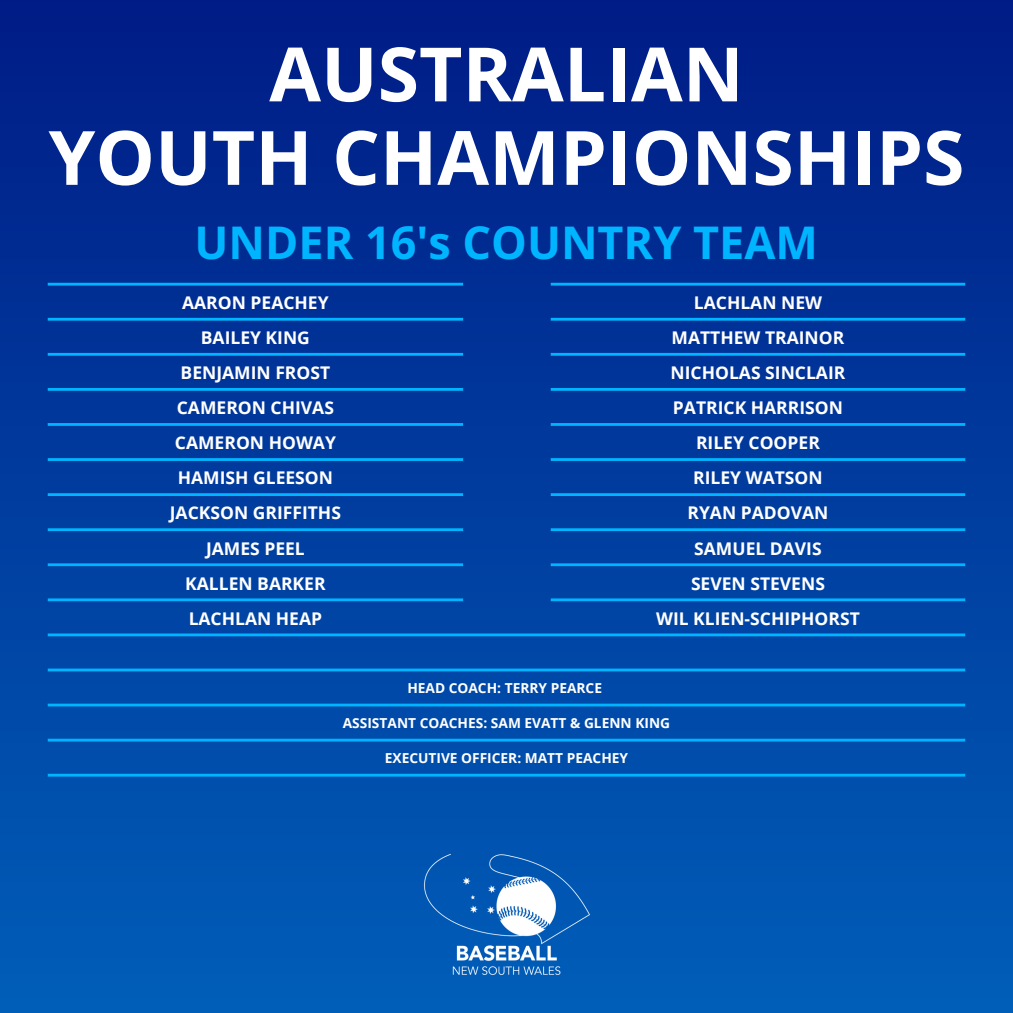
<style>
.page{position:relative;width:1013px;height:1013px;background:#fff}
.page>*{position:absolute;margin:0;border:0;box-sizing:border-box;transform-origin:0 0}
.t1{font:700 75px/83.5px "Open Sans";color:#fff;text-align:center}
.t2{font:700 45px "Open Sans";color:#00b5ff}
.t3{font:700 17.5px "Open Sans";color:#fff}
.t4{font:700 13.75px "Open Sans";color:#fff}
</style>
<div class="page">
<div style="left:0;top:0;width:1012px;height:1012px;background:linear-gradient(to bottom,#001c86,#005fb9)"></div>
<hr style="left:48px;top:283px;width:415px;height:2px;background:#00b5ff">
<hr style="left:550px;top:283px;width:415px;height:2px;background:#00b5ff">
<hr style="left:48px;top:318px;width:415px;height:2px;background:#00b5ff">
<hr style="left:550px;top:318px;width:415px;height:2px;background:#00b5ff">
<hr style="left:48px;top:353px;width:415px;height:3px;background:#00b5ff">
<hr style="left:550px;top:353px;width:415px;height:3px;background:#00b5ff">
<hr style="left:48px;top:388px;width:415px;height:3px;background:#00b5ff">
<hr style="left:550px;top:388px;width:415px;height:3px;background:#00b5ff">
<hr style="left:48px;top:423px;width:415px;height:3px;background:#00b5ff">
<hr style="left:550px;top:423px;width:415px;height:3px;background:#00b5ff">
<hr style="left:48px;top:458px;width:415px;height:3px;background:#00b5ff">
<hr style="left:550px;top:458px;width:415px;height:3px;background:#00b5ff">
<hr style="left:48px;top:493px;width:415px;height:3px;background:#00b5ff">
<hr style="left:550px;top:493px;width:415px;height:3px;background:#00b5ff">
<hr style="left:48px;top:528px;width:415px;height:3px;background:#00b5ff">
<hr style="left:550px;top:528px;width:415px;height:3px;background:#00b5ff">
<hr style="left:48px;top:563px;width:415px;height:3px;background:#00b5ff">
<hr style="left:550px;top:563px;width:415px;height:3px;background:#00b5ff">
<hr style="left:48px;top:598px;width:415px;height:3px;background:#00b5ff">
<hr style="left:550px;top:598px;width:415px;height:3px;background:#00b5ff">
<hr style="left:48px;top:633px;width:917px;height:3px;background:#00b5ff">
<hr style="left:48px;top:668px;width:917px;height:3px;background:#00b5ff">
<hr style="left:48px;top:703px;width:917px;height:3px;background:#00b5ff">
<hr style="left:48px;top:738px;width:917px;height:3px;background:#00b5ff">
<hr style="left:48px;top:773px;width:917px;height:3px;background:#00b5ff">
<img style="left:414px;top:833px;width:184px;height:156px">
<h1 class="t1" style="left:49px;top:30px;width:917px">AUSTRALIAN<br>YOUTH CHAMPIONSHIPS</h1>
<h2 class="t2" style="left:195px;top:211px;width:624px">UNDER 16's COUNTRY TEAM</h2>
<p class="t3" style="left:182px;top:290px;width:148px">AARON PEACHEY</p>
<p class="t3" style="left:694px;top:290px;width:130px">LACHLAN NEW</p>
<p class="t3" style="left:201px;top:325px;width:111px">BAILEY KING</p>
<p class="t3" style="left:671px;top:325px;width:174px">MATTHEW TRAINOR</p>
<p class="t3" style="left:181px;top:360px;width:151px">BENJAMIN FROST</p>
<p class="t3" style="left:670px;top:360px;width:176px">NICHOLAS SINCLAIR</p>
<p class="t3" style="left:177px;top:395px;width:159px">CAMERON CHIVAS</p>
<p class="t3" style="left:673px;top:395px;width:171px">PATRICK HARRISON</p>
<p class="t3" style="left:175px;top:430px;width:162px">CAMERON HOWAY</p>
<p class="t3" style="left:696px;top:430px;width:125px">RILEY COOPER</p>
<p class="t3" style="left:178px;top:465px;width:157px">HAMISH GLEESON</p>
<p class="t3" style="left:693px;top:465px;width:131px">RILEY WATSON</p>
<p class="t3" style="left:170px;top:501px;width:173px">JACKSON GRIFFITHS</p>
<p class="t3" style="left:687px;top:501px;width:142px">RYAN PADOVAN</p>
<p class="t3" style="left:206px;top:536px;width:100px">JAMES PEEL</p>
<p class="t3" style="left:694px;top:536px;width:129px">SAMUEL DAVIS</p>
<p class="t3" style="left:185px;top:571px;width:142px">KALLEN BARKER</p>
<p class="t3" style="left:691px;top:571px;width:135px">SEVEN STEVENS</p>
<p class="t3" style="left:189px;top:606px;width:135px">LACHLAN HEAP</p>
<p class="t3" style="left:656px;top:606px;width:205px">WIL KLIEN-SCHIPHORST</p>
<p class="t4" style="left:407px;top:678px;width:196px">HEAD COACH: TERRY PEARCE</p>
<p class="t4" style="left:343px;top:713px;width:329px">ASSISTANT COACHES: SAM EVATT &amp; GLENN KING</p>
<p class="t4" style="left:385px;top:748px;width:245px">EXECUTIVE OFFICER: MATT PEACHEY</p>
</div>
